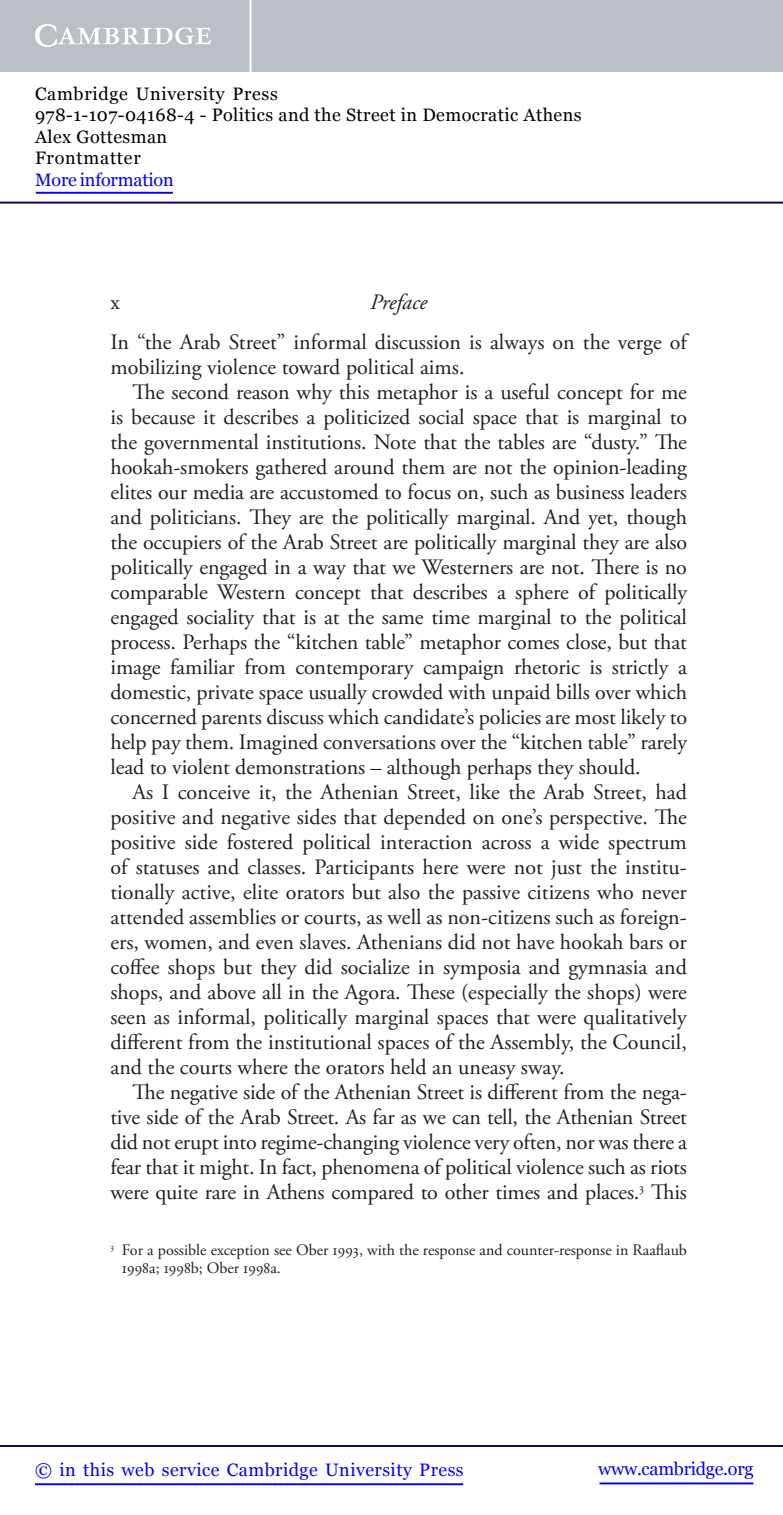
<style>
.page{position:relative;width:783px;height:1515px;background:#fff}
.page>*{position:absolute;margin:0;border:0;box-sizing:border-box;transform-origin:0 0}
.t1{font:22px/25px "Adobe Garamond Pro";color:#231f20;text-align:justify}
.t2{font:italic 22px "Adobe Garamond Pro";color:#231f20}
.t3{font:18px/21.6px "Georgia";letter-spacing:.025em;color:#000}
.t4{font:18px "Georgia";letter-spacing:.025em;color:#00f}
.t5{font:18px "Georgia";letter-spacing:-.015em;color:#00f}
.t6{font:18px "Georgia";letter-spacing:-.01em;color:#00f}
.t7{font:16px/18px "Adobe Garamond Pro";color:#231f20}
</style>
<div class="page">
<hr style="left:599px;top:1482px;width:154px;height:2px;background:#00f">
<hr style="left:0;top:1445px;width:782px;height:2px;background:#150666">
<hr style="left:35px;top:1483px;width:428px;height:2px;background:#00f">
<div style="left:0;top:0;width:782px;height:72px;background:#bac0c6"></div>
<svg style="left:35px;top:24px;width:176px;height:23px"></svg>
<hr style="left:249px;top:0;width:2px;height:72px;background:#fff">
<hr style="left:0;top:202px;width:782px;height:2px;background:#150666">
<hr style="left:36px;top:192px;width:137px;height:2px;background:#00f">
<p class="t3" style="left:35px;top:83px;width:548px">Cambridge University Press<br>978-1-107-04168-4 - Politics and the Street in Democratic Athens<br>Alex Gottesman<br>Frontmatter</p>
<p class="t6" style="left:35px;top:169px;width:140px">More information</p>
<p class="t1" style="left:110px;top:292px;width:11px">x</p>
<p class="t2" style="left:370px;top:293px;width:58px">Preface</p>
<p class="t1" style="left:110px;top:332px;width:578px">In “the Arab Street” informal discussion is always on the verge of mobilizing violence toward political aims.</p>
<p class="t1" style="left:110px;top:382px;width:578px;text-indent:22px">The second reason why this metaphor is a useful concept for me is because it describes a politicized social space that is marginal to the governmental institutions. Note that the tables are “dusty.” The hookah-smokers gathered around them are not the opinion-leading elites our media are accustomed to focus on, such as business leaders and politicians. They are the politically marginal. And yet, though the occupiers of the Arab Street are politically marginal they are also politically engaged in a way that we Westerners are not. There is no comparable Western concept that describes a sphere of politically engaged sociality that is at the same time marginal to the political process. Perhaps the “kitchen table” metaphor comes close, but that image familiar from contemporary campaign rhetoric is strictly a domestic, private space usually crowded with unpaid bills over which concerned parents discuss which candidate’s policies are most likely to help pay them. Imagined conversations over the “kitchen table” rarely lead to violent demonstrations – although perhaps they should.</p>
<p class="t1" style="left:110px;top:782px;width:578px;text-indent:22px">As I conceive it, the Athenian Street, like the Arab Street, had positive and negative sides that depended on one’s perspective. The positive side fostered political interaction across a wide spectrum of statuses and classes. Participants here were not just the institu&shy;tionally active, elite orators but also the passive citizens who never attended assemblies or courts, as well as non-citizens such as foreign&shy;ers, women, and even slaves. Athenians did not have hookah bars or coffee shops but they did socialize in symposia and gymnasia and shops, and above all in the Agora. These (especially the shops) were seen as informal, politically marginal spaces that were qualitatively different from the institutional spaces of the Assembly, the Council, and the courts where the orators held an uneasy sway.</p>
<p class="t1" style="left:110px;top:1082px;width:578px;text-indent:22px">The negative side of the Athenian Street is different from the nega&shy;tive side of the Arab Street. As far as we can tell, the Athenian Street did not erupt into regime-changing violence very often, nor was there a fear that it might. In fact, phenomena of political violence such as riots were quite rare in Athens compared to other times and places. <sup>3</sup> This</p>
<p class="t7" style="left:122px;top:1242px;width:566px;text-indent:-11px"><sup>3</sup> For a possible exception see Ober 1993 , with the response and counter-response in Raaflaub<br>1998a ; 1998b ; Ober 1998a .</p>
<p class="t4" style="left:35px;top:1459px;width:430px">© in this web service Cambridge University Press</p>
<p class="t5" style="left:598px;top:1458px;width:157px">www.cambridge.org</p>
</div>
